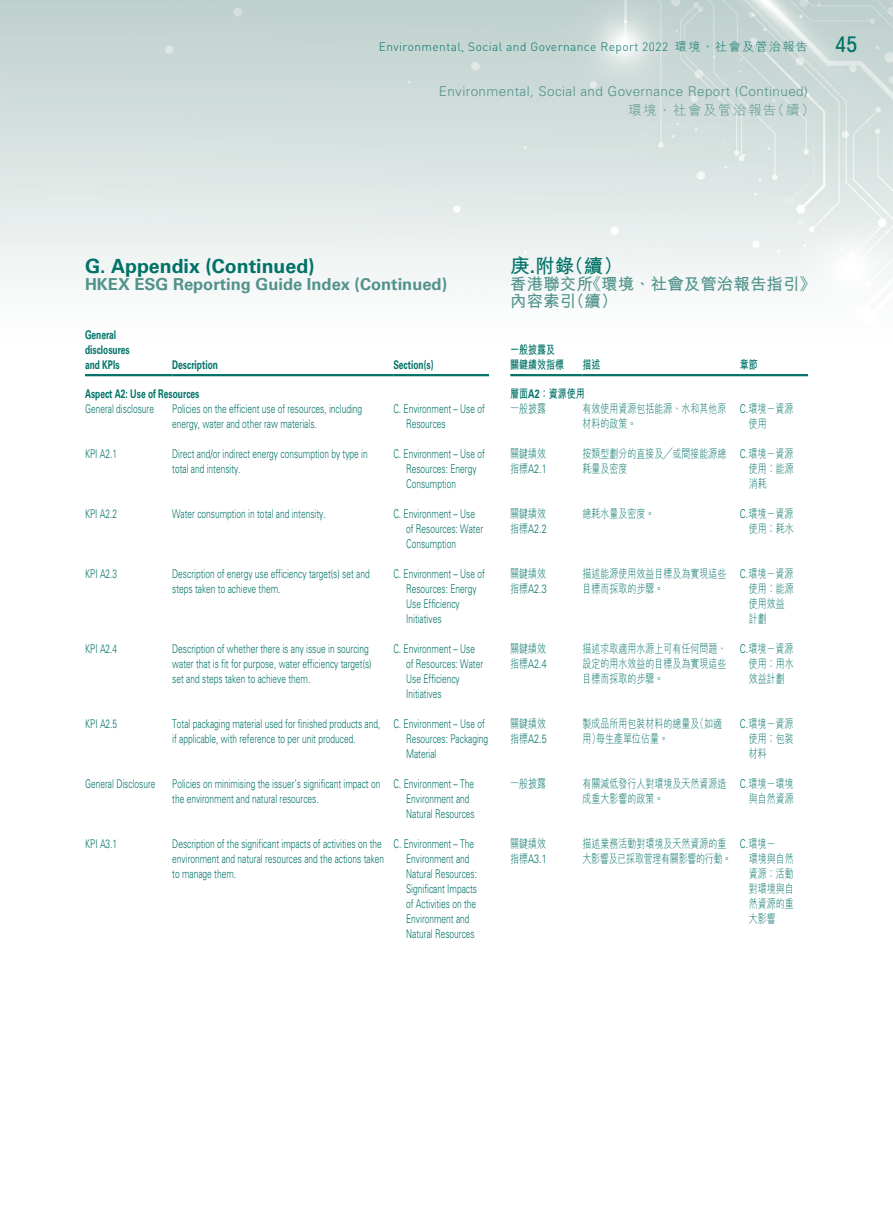
<style>
.page{position:relative;width:893px;height:1212px;background:#fff}
.page>*{position:absolute;margin:0;border:0;box-sizing:border-box;transform-origin:0 0}
.t1{font:500 condensed 21px "ITC Avant Garde Std";color:#007267}
.t2{font:700 19.5px "Univers LT Std";color:#007267}
.t3{font:700 19.5px "M Hei HK";color:#007267}
.t4{font:700 16.5px "Univers LT Std";color:#52938b}
.t5{font:700 16.5px/17.2px "M Hei HK";color:#52938b}
.t6{font:300 13.5px "Univers LT Std";letter-spacing:.03em;color:#52938b}
.t7{font:300 13.5px "M Hei HK";letter-spacing:.11em;color:#52938b}
.t8{font:300 12px/15px "Univers LT Std";color:#007267;scale:.7 1}
.t9{font:300 12px/15px "M Hei HK";color:#007267;scale:.75 1}
.t10{font:700 12px/15px "Univers LT Std";color:#007267;scale:.7 1}
.t11{font:300 12px "DIN";letter-spacing:.035em;color:#007267}
.t12{font:300 12px "Univers LT Std";color:#007267;scale:.75 1}
.t13{font:700 12px/15px "M Hei HK";color:#007267;scale:.75 1}
.s1{font-family:"M Hei HK"}
.s2{font-family:"Univers LT Std"}
.s3{font-weight:300}
</style>
<div class="page">
<img style="left:0;top:0;width:893px;height:377px">
<hr style="left:510px;top:374px;width:73px;height:2px;background:#007267">
<hr style="left:583px;top:374px;width:157px;height:2px;background:#007267">
<hr style="left:740px;top:374px;width:68px;height:2px;background:#007267">
<hr style="left:85px;top:374px;width:87px;height:2px;background:#007267">
<hr style="left:172px;top:374px;width:221px;height:2px;background:#007267">
<hr style="left:393px;top:374px;width:96px;height:2px;background:#007267">
<p class="t11" style="left:379px;top:39px;width:431px">Environmental, Social and Governance Report 2022 <span class="s1">環境、社會及管治報告</span></p>
<h1 class="t1" style="left:835px;top:32px;width:24px">45</h1>
<p class="t6" style="left:439px;top:83px;width:371px">Environmental, Social and Governance Report (Continued)</p>
<p class="t7" style="left:628px;top:103px;width:188px">環境、社會及管治報告（續）</p>
<h2 class="t2" style="left:85px;top:254px;width:231px">G. Appendix (Continued)</h2>
<h3 class="t4" style="left:85px;top:275px;width:364px">HKEX ESG Reporting Guide Index (Continued)</h3>
<p class="t10" style="left:85px;top:327px;width:66px">General disclosures and KPIs</p>
<p class="t10" style="left:172px;top:357px;width:67px">Description</p>
<p class="t10" style="left:393px;top:357px;width:59px">Section(s)</p>
<p class="t10" style="left:85px;top:386px;width:165px">Aspect A2: Use of Resources</p>
<p class="t8" style="left:85px;top:401px;width:100px">General disclosure</p>
<p class="t8" style="left:172px;top:401px;width:273px">Policies on the efficient use of resources, including energy, water and other raw materials.</p>
<p class="t8" style="left:406px;top:401px;width:114px;text-indent:-13px">C. Environment – Use of<br>Resources</p>
<p class="t8" style="left:85px;top:446px;width:48px">KPI A2.1</p>
<p class="t8" style="left:172px;top:446px;width:281px">Direct and/or indirect energy consumption by type in total and intensity.</p>
<p class="t8" style="left:406px;top:446px;width:114px;text-indent:-13px">C. Environment – Use of<br>Resources: Energy<br>Consumption</p>
<p class="t8" style="left:85px;top:506px;width:48px">KPI A2.2</p>
<p class="t8" style="left:172px;top:506px;width:221px">Water consumption in total and intensity.</p>
<p class="t8" style="left:406px;top:506px;width:112px;text-indent:-13px">C. Environment – Use of Resources: Water<br>Consumption</p>
<p class="t8" style="left:85px;top:566px;width:48px">KPI A2.3</p>
<p class="t8" style="left:172px;top:566px;width:284px">Description of energy use efficiency target(s) set and steps taken to achieve them.</p>
<p class="t8" style="left:406px;top:566px;width:114px;text-indent:-13px">C. Environment – Use of<br>Resources: Energy<br>Use Efficiency<br>Initiatives</p>
<p class="t8" style="left:85px;top:641px;width:48px">KPI A2.4</p>
<p class="t8" style="left:172px;top:641px;width:286px">Description of whether there is any issue in sourcing water that is fit for purpose, water efficiency target(s) set and steps taken to achieve them.</p>
<p class="t8" style="left:406px;top:641px;width:112px;text-indent:-13px">C. Environment – Use of Resources: Water<br>Use Efficiency<br>Initiatives</p>
<p class="t8" style="left:85px;top:716px;width:48px">KPI A2.5</p>
<p class="t8" style="left:172px;top:716px;width:299px">Total packaging material used for finished products and, if applicable, with reference to per unit produced.</p>
<p class="t8" style="left:406px;top:716px;width:119px;text-indent:-13px">C. Environment – Use of<br>Resources: Packaging<br>Material</p>
<p class="t8" style="left:85px;top:776px;width:102px">General Disclosure</p>
<p class="t8" style="left:172px;top:776px;width:299px">Policies on minimising the issuer’s significant impact on the environment and natural resources.</p>
<p class="t8" style="left:406px;top:776px;width:100px;text-indent:-13px">C. Environment – The<br>Environment and<br>Natural Resources</p>
<p class="t8" style="left:85px;top:836px;width:48px">KPI A3.1</p>
<p class="t8" style="left:172px;top:836px;width:304px">Description of the significant impacts of activities on the environment and natural resources and the actions taken to manage them.</p>
<p class="t8" style="left:406px;top:836px;width:103px;text-indent:-13px">C. Environment – The<br>Environment and<br>Natural Resources:<br>Significant Impacts of Activities on the<br>Environment and<br>Natural Resources</p>
<h2 class="t3" style="left:510px;top:251px;width:114px">庚<span class="s2">.</span>附錄（續）</h2>
<h3 class="t5" style="left:510px;top:274px;width:307px">香港聯交所《環境、社會及管治報告指引》內容索引（續）</h3>
<p class="t13" style="left:510px;top:341px;width:73px">一般披露及關鍵績效指標</p>
<p class="t13" style="left:583px;top:356px;width:25px">描述</p>
<p class="t13" style="left:740px;top:356px;width:25px">章節</p>
<p class="t13" style="left:510px;top:385px;width:101px">層面<span class="s2">A2</span>：資源使用<span class="s3">一般披露</span></p>
<p class="t9" style="left:583px;top:401px;width:193px">有效使用資源包括能源、水和其他原材料的政策。</p>
<p class="t9" style="left:749px;top:401px;width:61px;text-indent:-9px"><span class="s2">C.</span>環境－資源使用</p>
<p class="t9" style="left:510px;top:446px;width:49px">關鍵績效</p>
<p class="t12" style="left:510px;top:462px;width:50px"><span class="s1">指標</span>A2.1</p>
<p class="t9" style="left:510px;top:506px;width:49px">關鍵績效</p>
<p class="t12" style="left:510px;top:522px;width:50px"><span class="s1">指標</span>A2.2</p>
<p class="t9" style="left:510px;top:566px;width:49px">關鍵績效</p>
<p class="t12" style="left:510px;top:582px;width:50px"><span class="s1">指標</span>A2.3</p>
<p class="t9" style="left:510px;top:641px;width:49px">關鍵績效</p>
<p class="t12" style="left:510px;top:657px;width:50px"><span class="s1">指標</span>A2.4</p>
<p class="t9" style="left:510px;top:716px;width:49px">關鍵績效</p>
<p class="t12" style="left:510px;top:732px;width:50px"><span class="s1">指標</span>A2.5</p>
<p class="t9" style="left:583px;top:446px;width:193px">按類型劃分的直接及╱或間接能源總耗量及密度</p>
<p class="t9" style="left:749px;top:446px;width:61px;text-align:justify;text-indent:-9px"><span class="s2">C.</span>環境－資源使用︰能源消耗</p>
<p class="t9" style="left:583px;top:506px;width:97px">總耗水量及密度。</p>
<p class="t9" style="left:740px;top:506px;width:74px;text-align:right"><span class="s2">C.</span>環境－資源使用︰耗水</p>
<p class="t9" style="left:583px;top:566px;width:193px">描述能源使用效益目標及為實現這些目標而採取的步驟。</p>
<p class="t9" style="left:749px;top:566px;width:61px;text-indent:-9px"><span class="s2">C.</span>環境－資源使用︰能源使用效益計劃</p>
<p class="t9" style="left:583px;top:641px;width:193px;text-align:justify">描述求取適用水源上可有任何問題、設定的用水效益的目標及為實現這些目標而採取的步驟。</p>
<p class="t9" style="left:749px;top:641px;width:61px;text-align:justify;text-indent:-9px"><span class="s2">C.</span>環境－資源使用︰用水效益計劃</p>
<p class="t9" style="left:583px;top:716px;width:187px">製成品所用包裝材料的總量及（如適用）每生產單位佔量。</p>
<p class="t9" style="left:749px;top:716px;width:61px;text-align:justify;text-indent:-9px"><span class="s2">C.</span>環境－資源使用︰包裝材料</p>
<p class="t9" style="left:510px;top:776px;width:49px">一般披露</p>
<p class="t9" style="left:583px;top:776px;width:193px">有關減低發行人對環境及天然資源造成重大影響的政策。</p>
<p class="t9" style="left:740px;top:776px;width:74px;text-align:right"><span class="s2">C.</span>環境－環境與自然資源</p>
<p class="t9" style="left:510px;top:836px;width:49px">關鍵績效</p>
<p class="t12" style="left:510px;top:852px;width:50px"><span class="s1">指標</span>A3.1</p>
<p class="t9" style="left:583px;top:836px;width:200px">描述業務活動對環境及天然資源的重大影響及已採取管理有關影響的行動。</p>
<p class="t9" style="left:749px;top:836px;width:61px;text-indent:-9px"><span class="s2">C.</span>環境－<br>環境與自然資源︰活動對環境與自然資源的重大影響</p>
</div>
